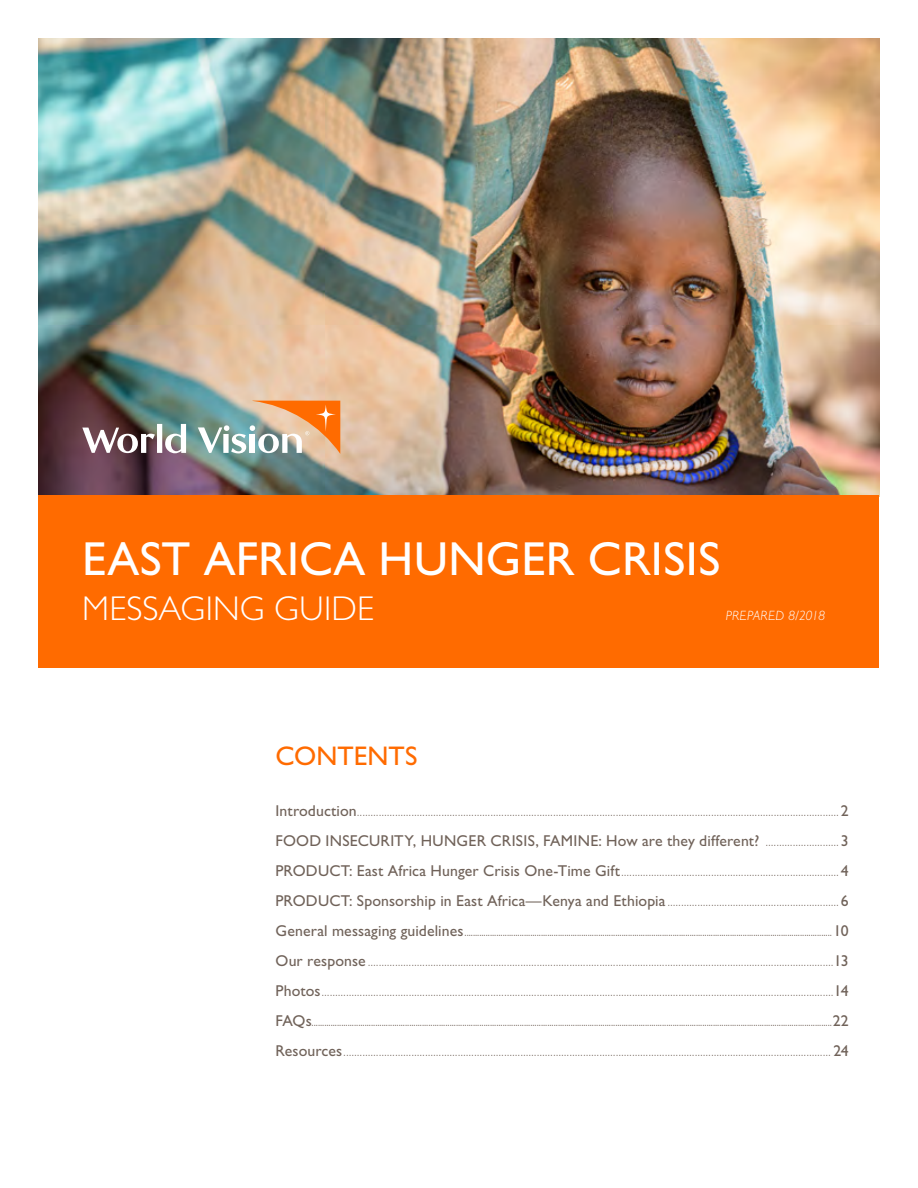
<style>
.page{position:relative;width:918px;height:1188px;background:#fff}
.page>*{position:absolute;margin:0;border:0;box-sizing:border-box;transform-origin:0 0}
.t1{font:47.85px "Gill Sans Std";letter-spacing:.005em;color:#fff}
.t2{font:300 34.5px "Gill Sans Std";letter-spacing:.005em;color:#fff}
.t3{font:27px "Gill Sans Std";letter-spacing:-.005em;color:#ff6b00}
.t4{font:15.75px "Gill Sans Std";letter-spacing:.015em;color:#706259}
.t5{font:italic 300 13.5px "Gill Sans Std";letter-spacing:.01em;color:#fff}
.t6{font:300 12px "Gill Sans Std";color:#706259}
.s1{font-weight:400;font-size:15.75px}
.s2{font-weight:300;font-size:12px}
</style>
<div class="page">
<img style="left:39px;top:39px;width:840px;height:456px">
<div style="left:39px;top:495px;width:840px;height:172px;background:#ff6b00"></div>
<img style="left:82px;top:401px;width:258px;height:53px">
<h1 class="t1" style="left:82px;top:531px;width:639px">EAST AFRICA HUNGER CRISIS</h1>
<h2 class="t2" style="left:82px;top:589px;width:293px">MESSAGING GUIDE</h2>
<p class="t5" style="left:726px;top:608px;width:101px">PREPARED 8/2018</p>
<h3 class="t3" style="left:276px;top:741px;width:143px">CONTENTS</h3>
<p class="t6" style="left:276px;top:805px;width:575px"><span class="s1">Introduction</span>................................................................................................................................................................................. <span class="s1">2</span></p>
<h3 class="t4" style="left:276px;top:832px;width:575px">FOOD INSECURITY, HUNGER CRISIS, FAMINE: How are they different? <span class="s2">...........................</span> 3</h3>
<p class="t6" style="left:276px;top:865px;width:575px"><span class="s1">PRODUCT: East Africa Hunger Crisis One-Time Gift</span>................................................................................ <span class="s1">4</span></p>
<p class="t6" style="left:276px;top:895px;width:575px"><span class="s1">PRODUCT: Sponsorship in East Africa—Kenya and Ethiopia</span> ............................................................... <span class="s1">6</span></p>
<p class="t6" style="left:276px;top:925px;width:575px"><span class="s1">General messaging guidelines</span>.............................................................................................................................................................................<span class="s1">10</span></p>
<p class="t6" style="left:276px;top:955px;width:575px"><span class="s1">Our response</span> ...........................................................................................................................................................................<span class="s1">13</span></p>
<p class="t6" style="left:276px;top:985px;width:575px"><span class="s1">Photos</span>............................................................................................................................................................................................<span class="s1">14</span></p>
<p class="t6" style="left:276px;top:1015px;width:575px"><span class="s1">FAQs</span>.....................................................................................................................................................................................................................................................<span class="s1">22</span></p>
<p class="t6" style="left:276px;top:1045px;width:575px"><span class="s1">Resources</span>................................................................................................................................................................................... <span class="s1">24</span></p>
</div>
